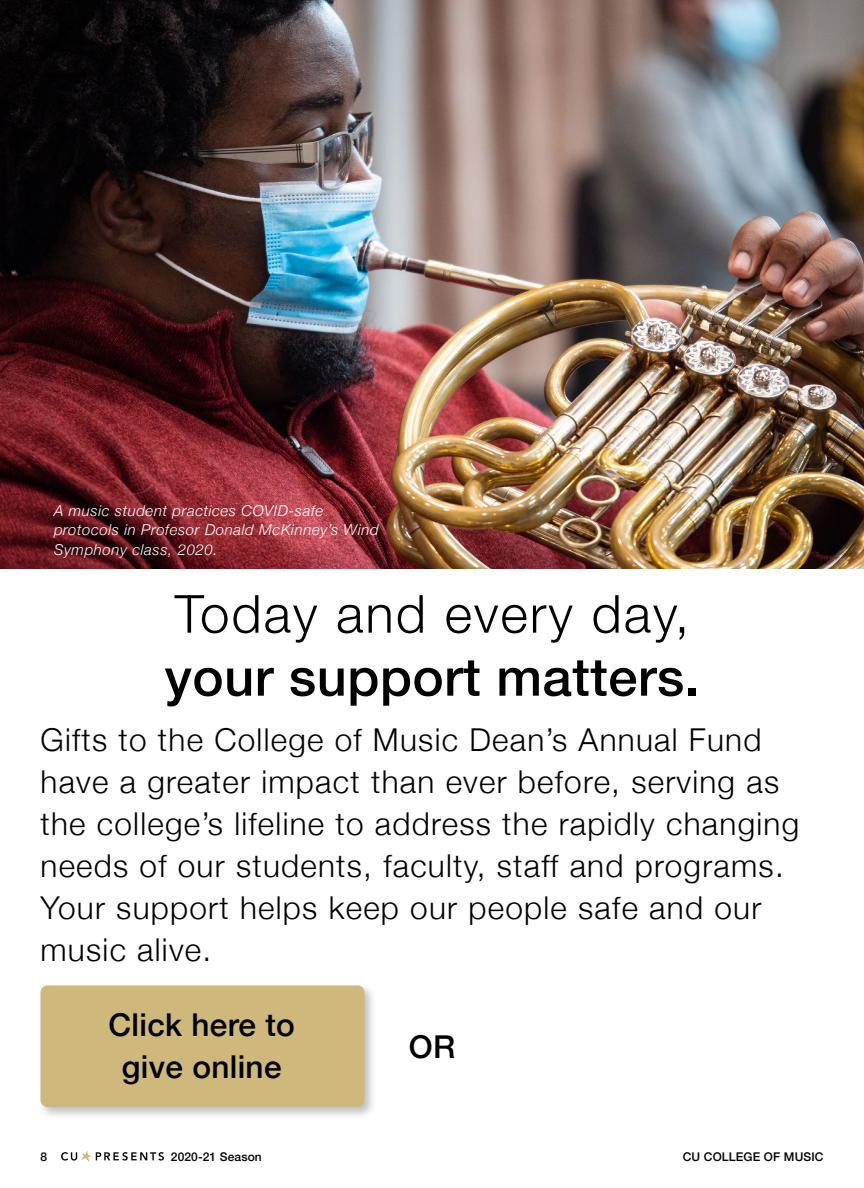
<style>
.page{position:relative;width:864px;height:1188px;background:#fff}
.page>*{position:absolute;margin:0;border:0;box-sizing:border-box;transform-origin:0 0}
.t1{font:500 52.5px "Helvetica Neue";letter-spacing:.01em;color:#000}
.t2{font:300 52.5px "Helvetica Neue";letter-spacing:.04em;color:#000}
.H3a{font:300 31.5px/42px "Helvetica Neue";letter-spacing:.04em;color:#000}
.t3{font:500 31.5px "Helvetica Neue";letter-spacing:.01em;color:#000}
.P3{font:italic 300 15px/19.5px "Helvetica Neue";letter-spacing:.04em;color:#fff}
.t4{font:500 12px "Helvetica Neue";letter-spacing:.01em;color:#000}
</style>
<div class="page">
<svg style="left:61px;top:1151px;width:103px;height:11px"></svg>
<div style="left:37px;top:982px;width:341px;height:138px;background:#000;opacity:.25"></div>
<div style="left:40px;top:986px;width:324px;height:121px;background:#cfb87c;border-radius:7px"></div>
<img style="left:0;top:0;width:864px;height:568px">
<p class="P3" style="left:54px;top:500px;width:326px">A music student practices COVID-safe protocols in Profesor Donald McKinney’s Wind<br>Symphony class, 2020.</p>
<h2 class="t2" style="left:175px;top:572px;width:516px">Today and every day,</h2>
<h2 class="t1" style="left:165px;top:635px;width:536px">your support matters.</h2>
<h3 class="H3a" style="left:40px;top:717px;width:760px">Gifts to the College of Music Dean’s Annual Fund have a greater impact than ever before, serving as the college’s lifeline to address the rapidly changing needs of our students, faculty, staff and programs.<br>Your support helps keep our people safe and our music alive.</h3>
<p class="t3" style="left:109px;top:1000px;width:188px">Click here to</p>
<p class="t3" style="left:122px;top:1042px;width:161px">give online</p>
<p class="t3" style="left:409px;top:1021px;width:48px">OR</p>
<p class="t4" style="left:40px;top:1147px;width:8px">8</p>
<p class="t4" style="left:171px;top:1147px;width:92px">2020-21 Season</p>
<p class="t4" style="left:683px;top:1147px;width:142px">CU COLLEGE OF MUSIC</p>
</div>
